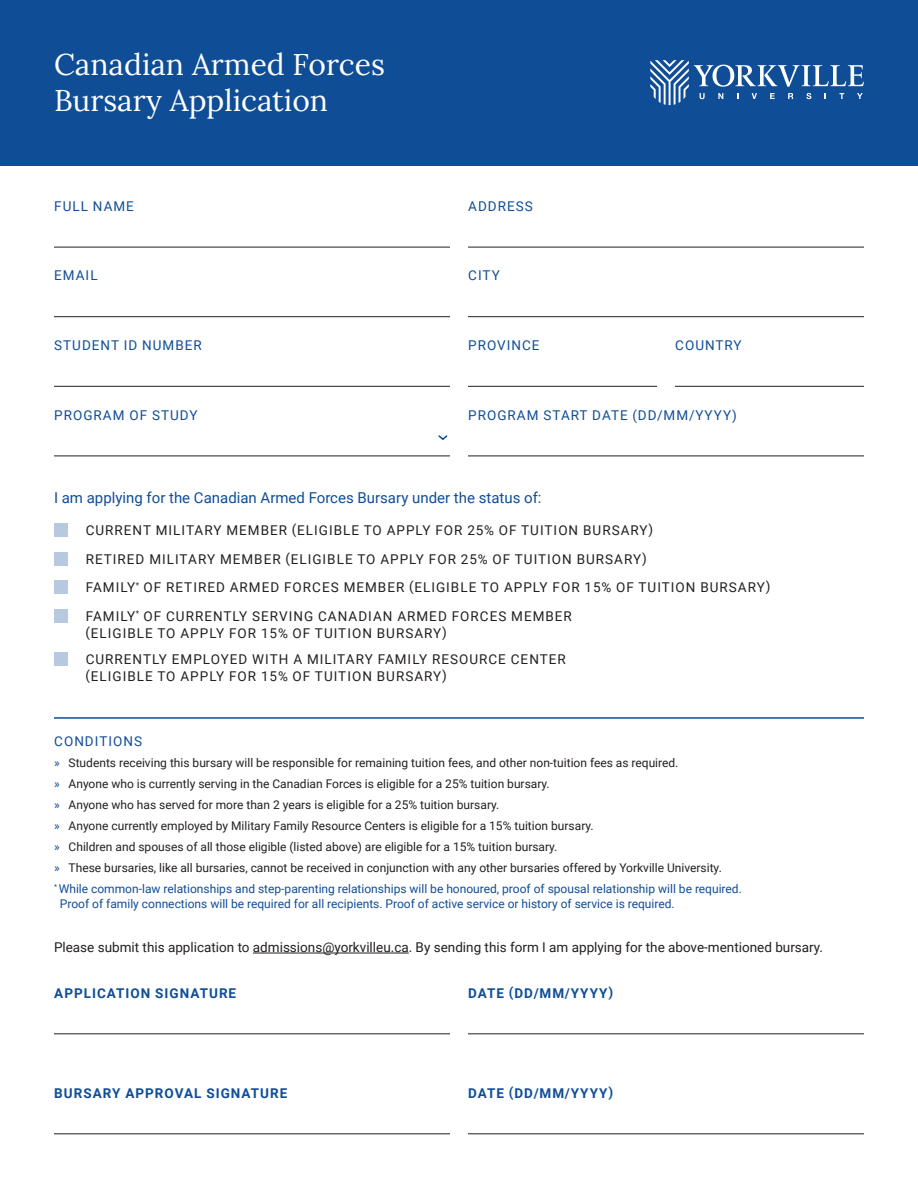
<style>
.page{position:relative;width:918px;height:1188px;background:#fff}
.page>*{position:absolute;margin:0;border:0;box-sizing:border-box;transform-origin:0 0}
.t1{font:30px/36px "Lora";color:#fff}
.t2{font:15px "Roboto";color:#0f4d97}
.t3{font:13.5px/17.1px "Roboto";letter-spacing:.075em;color:#231f20}
.t4{font:13.5px "Roboto";color:#231f20}
.t5{font:13.5px "Roboto";letter-spacing:.075em;color:#0f4d97}
.t6{font:700 13.5px "Roboto";letter-spacing:.075em;color:#0f4d97}
.t7{font:12px "Roboto";color:#231f20}
.t8{font:12px/15px "Roboto";color:#0f4d97}
</style>
<div class="page">
<div style="left:0;top:0;width:918px;height:165px;background:#0f4d97"></div>
<hr style="left:54px;top:247px;width:396px;height:1px;background:#231f20">
<hr style="left:54px;top:316px;width:396px;height:1px;background:#231f20">
<hr style="left:54px;top:386px;width:396px;height:1px;background:#231f20">
<hr style="left:54px;top:456px;width:396px;height:1px;background:#231f20">
<hr style="left:468px;top:456px;width:396px;height:1px;background:#231f20">
<hr style="left:468px;top:247px;width:396px;height:1px;background:#231f20">
<hr style="left:468px;top:316px;width:396px;height:1px;background:#231f20">
<hr style="left:468px;top:386px;width:189px;height:1px;background:#231f20">
<hr style="left:675px;top:386px;width:189px;height:1px;background:#231f20">
<svg style="left:650px;top:60px;width:214px;height:45px"></svg>
<div style="left:54px;top:524px;width:14px;height:13px;background:#b7c9e0"></div>
<div style="left:54px;top:552px;width:14px;height:14px;background:#b7c9e0"></div>
<div style="left:54px;top:581px;width:14px;height:13px;background:#b7c9e0"></div>
<div style="left:54px;top:609px;width:14px;height:14px;background:#b7c9e0"></div>
<div style="left:54px;top:653px;width:14px;height:13px;background:#b7c9e0"></div>
<svg style="left:438px;top:435px;width:10px;height:6px"></svg>
<hr style="left:54px;top:1034px;width:396px;height:1px;background:#231f20">
<hr style="left:54px;top:1134px;width:396px;height:1px;background:#231f20">
<hr style="left:468px;top:1034px;width:396px;height:1px;background:#231f20">
<hr style="left:468px;top:1134px;width:396px;height:1px;background:#231f20">
<hr style="left:253px;top:953px;width:156px;height:1px;background:#231f20">
<hr style="left:54px;top:717px;width:810px;height:2px;background:#0f4d97">
<p class="t1" style="left:54px;top:44px;width:332px">Canadian Armed Forces<br>Bursary Application</p>
<p class="t5" style="left:54px;top:197px;width:81px">FULL NAME</p>
<p class="t5" style="left:468px;top:197px;width:66px">ADDRESS</p>
<p class="t5" style="left:54px;top:266px;width:45px">EMAIL</p>
<p class="t5" style="left:468px;top:266px;width:33px">CITY</p>
<p class="t5" style="left:54px;top:336px;width:149px">STUDENT ID NUMBER</p>
<p class="t5" style="left:468px;top:336px;width:73px">PROVINCE</p>
<p class="t5" style="left:675px;top:336px;width:68px">COUNTRY</p>
<p class="t5" style="left:54px;top:405px;width:145px">PROGRAM OF STUDY</p>
<p class="t5" style="left:468px;top:405px;width:270px">PROGRAM START DATE (DD/MM/YYYY)</p>
<p class="t2" style="left:54px;top:487px;width:489px">I am applying for the Canadian Armed Forces Bursary under the status of:</p>
<p class="t3" style="left:86px;top:521px;width:569px">CURRENT MILITARY MEMBER (ELIGIBLE TO APPLY FOR 25% OF TUITION BURSARY)</p>
<p class="t3" style="left:86px;top:550px;width:563px">RETIRED MILITARY MEMBER (ELIGIBLE TO APPLY FOR 25% OF TUITION BURSARY)</p>
<p class="t3" style="left:86px;top:578px;width:686px">FAMILY<sup>*</sup> OF RETIRED ARMED FORCES MEMBER (ELIGIBLE TO APPLY FOR 15% OF TUITION BURSARY)</p>
<p class="t3" style="left:85px;top:607px;width:488px">FAMILY<sup>*</sup> OF CURRENTLY SERVING CANADIAN ARMED FORCES MEMBER (ELIGIBLE TO APPLY FOR 15% OF TUITION BURSARY)</p>
<p class="t3" style="left:85px;top:650px;width:482px">CURRENTLY EMPLOYED WITH A MILITARY FAMILY RESOURCE CENTER (ELIGIBLE TO APPLY FOR 15% OF TUITION BURSARY)</p>
<p class="t5" style="left:54px;top:732px;width:89px">CONDITIONS</p>
<p class="t7" style="left:69px;top:755px;width:611px">Students receiving this bursary will be responsible for remaining tuition fees, and other non-tuition fees as required.</p>
<p class="t7" style="left:69px;top:776px;width:483px">Anyone who is currently serving in the Canadian Forces is eligible for a 25% tuition bursary.</p>
<p class="t7" style="left:69px;top:797px;width:432px">Anyone who has served for more than 2 years is eligible for a 25% tuition bursary.</p>
<p class="t7" style="left:69px;top:818px;width:527px">Anyone currently employed by Military Family Resource Centers is eligible for a 15% tuition bursary.</p>
<p class="t7" style="left:69px;top:839px;width:490px">Children and spouses of all those eligible (listed above) are eligible for a 15% tuition bursary.</p>
<p class="t7" style="left:69px;top:860px;width:655px">These bursaries, like all bursaries, cannot be received in conjunction with any other bursaries offered by Yorkville University.</p>
<p class="t8" style="left:60px;top:881px;width:683px;text-indent:-6px"><sup>*</sup> While common-law relationships and step-parenting relationships will be honoured, proof of spousal relationship will be required.<br>Proof of family connections will be required for all recipients. Proof of active service or history of service is required.</p>
<p class="t8" style="left:54px;top:754px;width:7px">»</p>
<p class="t8" style="left:54px;top:775px;width:7px">»</p>
<p class="t8" style="left:54px;top:796px;width:7px">»</p>
<p class="t8" style="left:54px;top:817px;width:7px">»</p>
<p class="t8" style="left:54px;top:838px;width:7px">»</p>
<p class="t8" style="left:54px;top:859px;width:7px">»</p>
<p class="t4" style="left:54px;top:938px;width:771px">Please submit this application to admissions@yorkvilleu.ca. By sending this form I am applying for the above-mentioned bursary.</p>
<p class="t6" style="left:54px;top:983px;width:184px">APPLICATION SIGNATURE</p>
<p class="t6" style="left:54px;top:1083px;width:235px">BURSARY APPROVAL SIGNATURE</p>
<p class="t6" style="left:468px;top:983px;width:146px">DATE (DD/MM/YYYY)</p>
<p class="t6" style="left:468px;top:1083px;width:146px">DATE (DD/MM/YYYY)</p>
</div>
